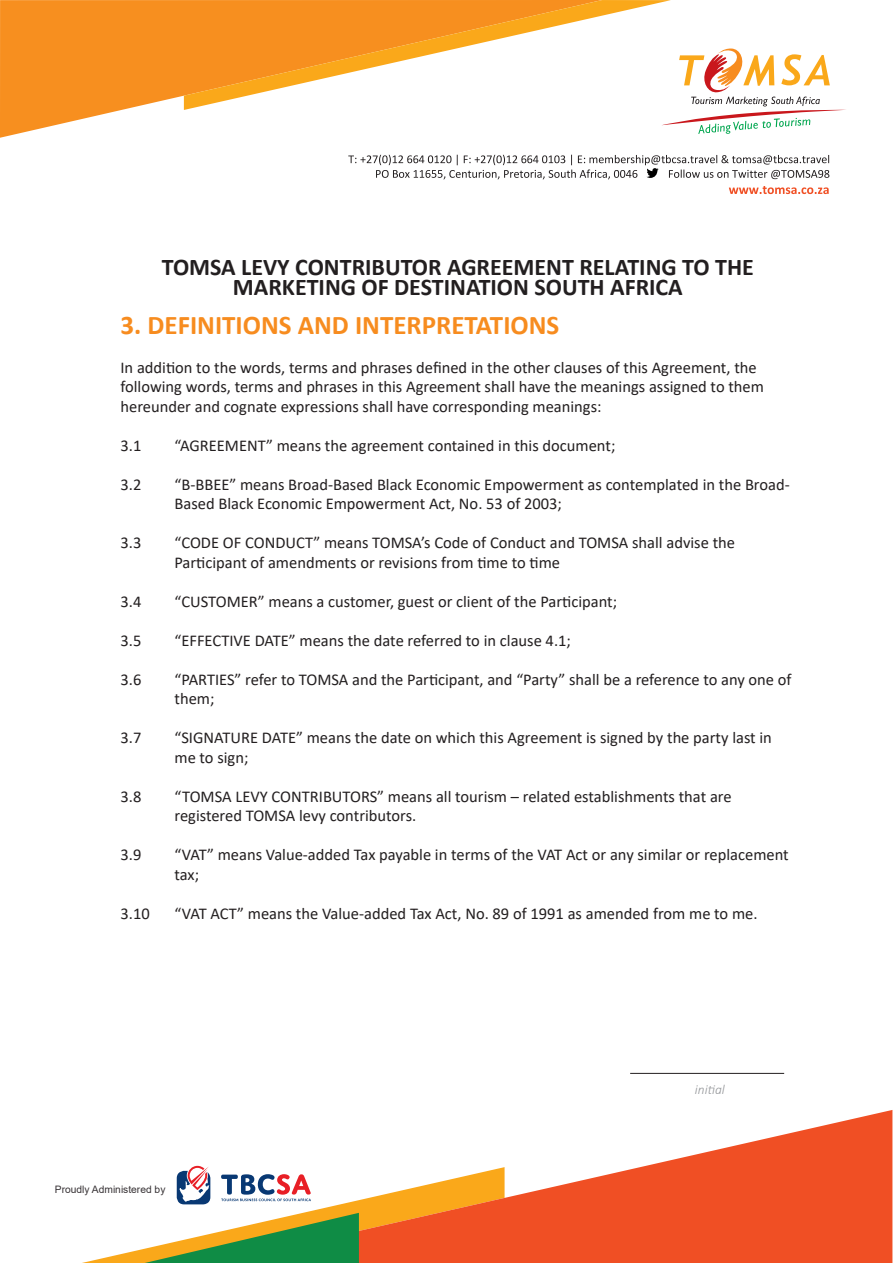
<style>
.page{position:relative;width:893px;height:1263px;background:#fff}
.page>*{position:absolute;margin:0;border:0;box-sizing:border-box;transform-origin:0 0}
.t1{font:700 27px "Calibri";color:#f78c1f}
.t2{font:700 24px/19.5px "Calibri";color:#231f20;text-align:center}
.t3{font:16.5px/19.5px "Calibri";color:#231f20}
.t4{font:italic 300 13.5px "Calibri";color:#939598}
.t5{font:10.2px "Arial";color:#383336}
</style>
<div class="page">
<svg style="left:729px;top:186px;width:100px;height:8px"></svg>
<svg style="left:662px;top:48px;width:184px;height:86px"></svg>
<svg style="left:505px;top:1110px;width:387px;height:153px;fill:#f04f24"></svg>
<svg style="left:0;top:0;width:184px;height:138px;fill:#f78f1f"></svg>
<svg style="left:184px;top:0;width:487px;height:110px"></svg>
<svg style="left:82px;top:1166px;width:423px;height:97px"></svg>
<svg style="left:348px;top:155px;width:481px;height:24px"></svg>
<hr style="left:630px;top:1073px;width:154px;height:1px;background:#231f20">
<p class="t2" style="left:162px;top:257px;width:594px">TOMSA LEVY CONTRIBUTOR AGREEMENT RELATING TO THE<br>MARKETING OF DESTINATION SOUTH AFRICA</p>
<p class="t1" style="left:120px;top:306px;width:440px">3. DEFINITIONS AND INTERPRETATIONS</p>
<p class="t3" style="left:120px;top:357px;width:645px">In addition to the words, terms and phrases defined in the other clauses of this Agreement, the following words, terms and phrases in this Agreement shall have the meanings assigned to them hereunder and cognate expressions shall have corresponding meanings:</p>
<p class="t3" style="left:120px;top:435px;width:22px">3.1</p>
<p class="t3" style="left:174px;top:435px;width:442px">“AGREEMENT” means the agreement contained in this document;</p>
<p class="t3" style="left:120px;top:474px;width:22px">3.2</p>
<p class="t3" style="left:174px;top:474px;width:617px">“B-BBEE” means Broad-Based Black Economic Empowerment as contemplated in the Broad-<br>Based Black Economic Empowerment Act, No. 53 of 2003;</p>
<p class="t3" style="left:120px;top:532px;width:22px">3.3</p>
<p class="t3" style="left:174px;top:532px;width:562px">“CODE OF CONDUCT” means TOMSA’s Code of Conduct and TOMSA shall advise the<br>Participant of amendments or revisions from time to time</p>
<p class="t3" style="left:120px;top:591px;width:22px">3.4</p>
<p class="t3" style="left:174px;top:591px;width:444px">“CUSTOMER” means a customer, guest or client of the Participant;</p>
<p class="t3" style="left:120px;top:630px;width:22px">3.5</p>
<p class="t3" style="left:174px;top:630px;width:398px">“EFFECTIVE DATE” means the date referred to in clause 4.1;</p>
<p class="t3" style="left:120px;top:669px;width:22px">3.6</p>
<p class="t3" style="left:174px;top:669px;width:619px">“PARTIES” refer to TOMSA and the Participant, and “Party” shall be a reference to any one of them;</p>
<p class="t3" style="left:120px;top:727px;width:22px">3.7</p>
<p class="t3" style="left:174px;top:727px;width:599px">“SIGNATURE DATE” means the date on which this Agreement is signed by the party last in me to sign;</p>
<p class="t3" style="left:120px;top:786px;width:22px">3.8</p>
<p class="t3" style="left:174px;top:786px;width:559px">“TOMSA LEVY CONTRIBUTORS” means all tourism – related establishments that are registered TOMSA levy contributors.</p>
<p class="t3" style="left:120px;top:844px;width:22px">3.9</p>
<p class="t3" style="left:174px;top:844px;width:616px">“VAT” means Value-added Tax payable in terms of the VAT Act or any similar or replacement tax;</p>
<p class="t3" style="left:120px;top:903px;width:31px">3.10</p>
<p class="t3" style="left:174px;top:903px;width:585px">“VAT ACT” means the Value-added Tax Act, No. 89 of 1991 as amended from me to me.</p>
<p class="t5" style="left:55px;top:1182px;width:112px">Proudly Administered by</p>
<p class="t4" style="left:695px;top:1081px;width:31px">initial</p>
</div>
